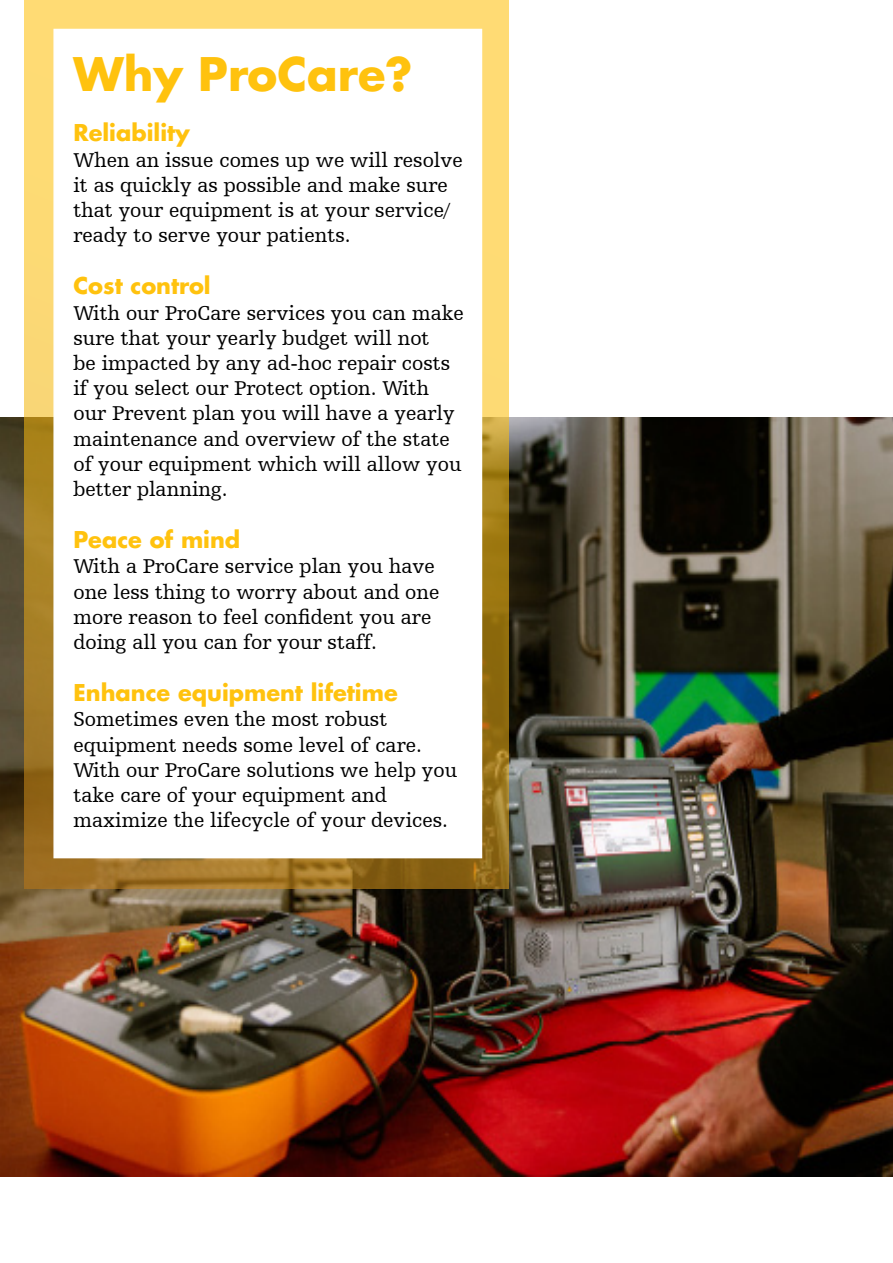
<style>
.page{position:relative;width:893px;height:1263px;background:#fff}
.page>*{position:absolute;margin:0;border:0;box-sizing:border-box;transform-origin:0 0}
.t1{font:700 45px "Futura For Stryker";color:#ffc20e}
.t2{font:700 22.5px "Futura For Stryker";color:#ffc20e}
.t3{font:21px/25.2px "Humanist Slabserif 712 BT";color:#000}
</style>
<div class="page">
<img style="left:0;top:417px;width:893px;height:759px">
<svg style="left:24px;top:0;width:484px;height:888px"></svg>
<div style="left:53px;top:29px;width:429px;height:829px;background:#fff;border:2px solid #fff"></div>
<h1 class="t1" style="left:73px;top:44px;width:340px">Why ProCare?</h1>
<p class="t2" style="left:73px;top:118px;width:118px">Reliability</p>
<p class="t3" style="left:73px;top:147px;width:391px">When an issue comes up we will resolve it as quickly as possible and make sure that your equipment is at your service/ ready to serve your patients.</p>
<p class="t2" style="left:73px;top:271px;width:139px">Cost control</p>
<p class="t3" style="left:73px;top:300px;width:392px">With our ProCare services you can make sure that your yearly budget will not<br>be impacted by any ad-hoc repair costs if you select our Protect option. With our Prevent plan you will have a yearly maintenance and overview of the state of your equipment which will allow you better planning.</p>
<p class="t2" style="left:73px;top:525px;width:168px">Peace of mind</p>
<p class="t3" style="left:73px;top:553px;width:368px">With a ProCare service plan you have one less thing to worry about and one more reason to feel confident you are doing all you can for your staff.</p>
<p class="t2" style="left:73px;top:678px;width:326px">Enhance equipment lifetime</p>
<p class="t3" style="left:73px;top:706px;width:385px">Sometimes even the most robust equipment needs some level of care.<br>With our ProCare solutions we help you take care of your equipment and maximize the lifecycle of your devices.</p>
</div>
